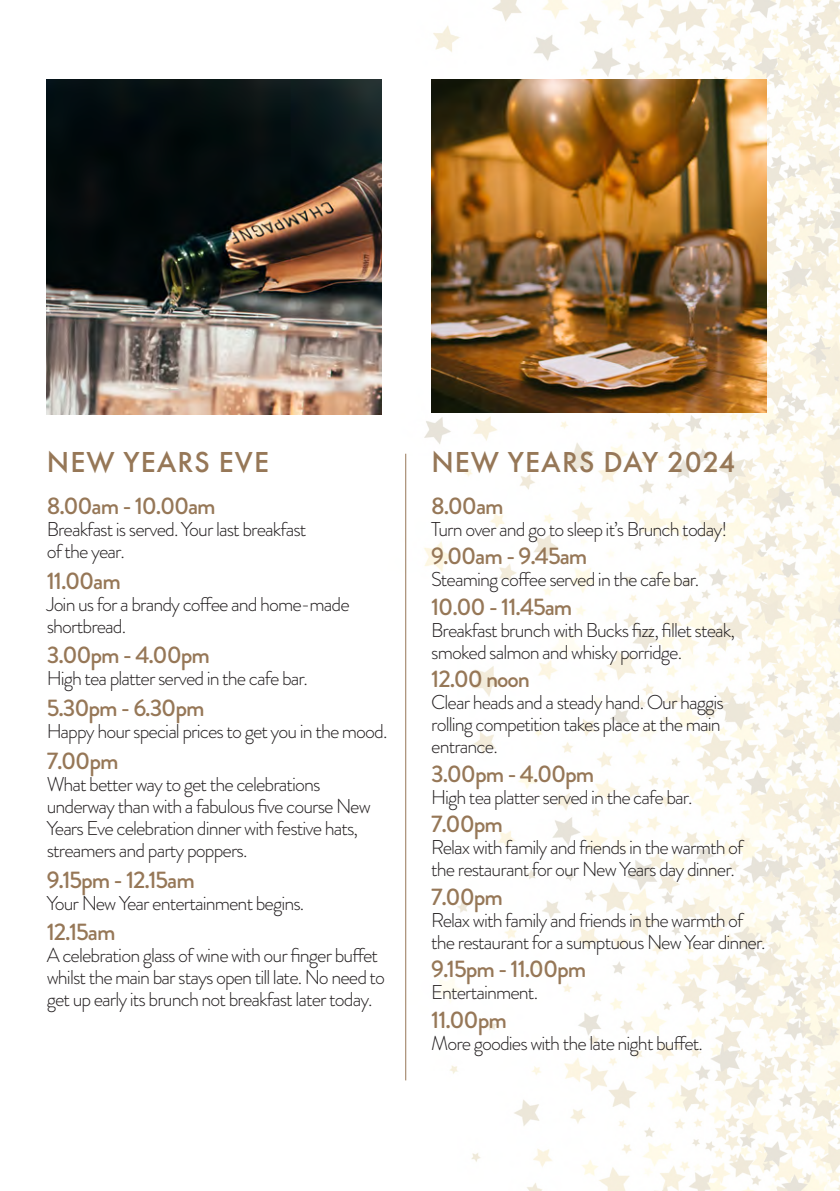
<style>
.page{position:relative;width:840px;height:1191px;background:#fff}
.page>*{position:absolute;margin:0;border:0;box-sizing:border-box;transform-origin:0 0}
.t1{font:500 30px "Futura PT";letter-spacing:.035em;color:#967757}
.t2{font:500 24px "Brandon Grotesque";letter-spacing:-.045em;color:#967757}
.t3{font:300 20px/22px "Brandon Grotesque";letter-spacing:-.045em;color:#231f20}
</style>
<div class="page">
<img style="left:336px;top:0;width:503px;height:1191px">
<img style="left:47px;top:80px;width:334px;height:334px">
<img style="left:431px;top:80px;width:334px;height:332px">
<hr style="left:405px;top:454px;width:1px;height:626px;background:#967757">
<p class="t1" style="left:47px;top:444px;width:223px">NEW YEARS EVE</p>
<p class="t2" style="left:47px;top:489px;width:170px">8.00am - 10.00am</p>
<p class="t3" style="left:47px;top:518px;width:261px">Breakfast is served. Your last breakfast of the year.</p>
<p class="t2" style="left:47px;top:563px;width:76px">11.00am</p>
<p class="t3" style="left:47px;top:593px;width:304px">Join us for a brandy coffee and home-made shortbread.</p>
<p class="t2" style="left:47px;top:638px;width:165px">3.00pm - 4.00pm</p>
<p class="t3" style="left:47px;top:667px;width:263px">High tea platter served in the cafe bar.</p>
<p class="t2" style="left:47px;top:691px;width:159px">5.30pm - 6.30pm</p>
<p class="t3" style="left:47px;top:720px;width:342px">Happy hour special prices to get you in the mood.</p>
<p class="t2" style="left:47px;top:744px;width:73px">7.00pm</p>
<p class="t3" style="left:47px;top:773px;width:325px">What better way to get the celebrations underway than with a fabulous five course New Years Eve celebration dinner with festive hats, streamers and party poppers.</p>
<p class="t2" style="left:47px;top:863px;width:150px">9.15pm - 12.15am</p>
<p class="t3" style="left:47px;top:892px;width:259px">Your New Year entertainment begins.</p>
<p class="t2" style="left:47px;top:915px;width:70px">12.15am</p>
<p class="t3" style="left:47px;top:944px;width:340px">A celebration glass of wine with our finger buffet whilst the main bar stays open till late. No need to get up early its brunch not breakfast later today.</p>
<p class="t1" style="left:431px;top:444px;width:305px">NEW YEARS DAY 2024</p>
<p class="t2" style="left:431px;top:489px;width:74px">8.00am</p>
<p class="t3" style="left:431px;top:518px;width:297px">Turn over and go to sleep it’s Brunch today!</p>
<p class="t2" style="left:431px;top:539px;width:157px">9.00am - 9.45am</p>
<p class="t3" style="left:431px;top:568px;width:269px">Steaming coffee served in the cafe bar.</p>
<p class="t2" style="left:431px;top:590px;width:143px">10.00 - 11.45am</p>
<p class="t3" style="left:431px;top:619px;width:305px">Breakfast brunch with Bucks fizz, fillet steak, smoked salmon and whisky porridge.</p>
<p class="t2" style="left:431px;top:662px;width:100px">12.00 noon</p>
<p class="t3" style="left:431px;top:691px;width:294px">Clear heads and a steady hand. Our haggis rolling competition takes place at the main entrance.</p>
<p class="t2" style="left:431px;top:757px;width:165px">3.00pm - 4.00pm</p>
<p class="t3" style="left:431px;top:786px;width:263px">High tea platter served in the cafe bar.</p>
<p class="t2" style="left:431px;top:807px;width:73px">7.00pm</p>
<p class="t3" style="left:431px;top:836px;width:313px">Relax with family and friends in the warmth of the restaurant for our New Years day dinner.</p>
<p class="t2" style="left:431px;top:880px;width:73px">7.00pm</p>
<p class="t3" style="left:431px;top:909px;width:336px">Relax with family and friends in the warmth of the restaurant for a sumptuous New Year dinner.</p>
<p class="t2" style="left:431px;top:952px;width:156px">9.15pm - 11.00pm</p>
<p class="t3" style="left:431px;top:981px;width:108px">Entertainment.</p>
<p class="t2" style="left:431px;top:1003px;width:77px">11.00pm</p>
<p class="t3" style="left:431px;top:1032px;width:273px">More goodies with the late night buffet.</p>
</div>
